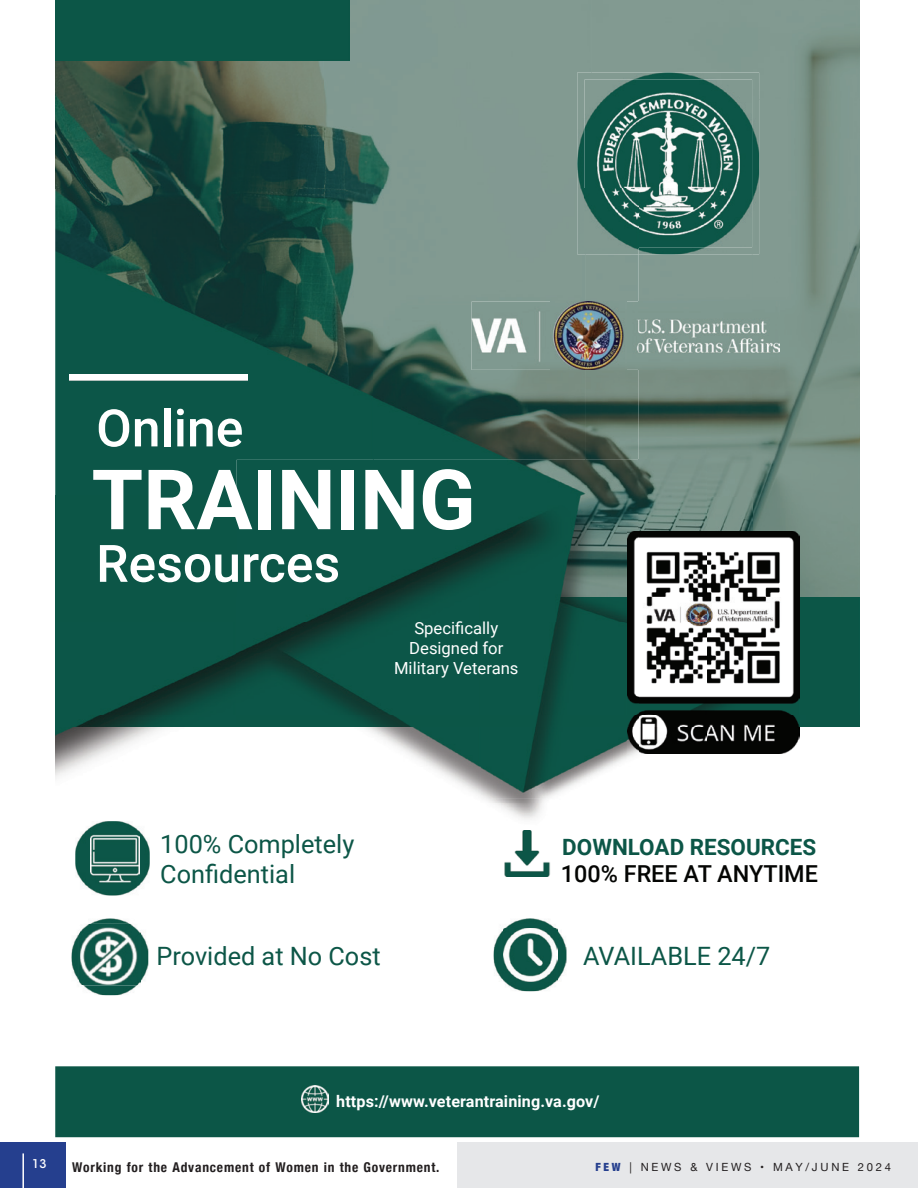
<style>
.page{position:relative;width:918px;height:1188px;background:#fff}
.page>*{position:absolute;margin:0;border:0;box-sizing:border-box;transform-origin:0 0}
.t1{font:700 83.4px "Roboto";color:#fff}
.t2{font:500 51.75px "Roboto";color:#fff}
.t3{font:25.35px/30.3px "Roboto";color:#0c5647}
.t4{font:25.2px "Roboto";color:#0c5647}
.t5{font:500 23.4px "Roboto";color:#040503}
.t6{font:700 22.5px "Roboto";color:#0c5647}
.t7{font:16.65px/20px "Roboto";color:#fff;text-align:center}
.t8{font:700 16.2px "Roboto";letter-spacing:.005em;color:#fff}
.t9{font:700 condensed 13.5px "Helvetica Neue";letter-spacing:.06em;color:#231f20}
.t10{font:500 12px "ITC Avant Garde Std";color:#fff}
.t11{font:11.25px "Helvetica Neue";letter-spacing:.24em;color:#231f20}
.s1{font-weight:900;font-stretch:condensed;color:#253f8e}
</style>
<div class="page">
<div style="left:458px;top:1143px;width:460px;height:45px;background:#e6e7e9"></div>
<div style="left:0;top:1143px;width:66px;height:45px;background:#253f8e"></div>
<hr style="left:22px;top:1153px;width:2px;height:35px;background:#fff">
<img style="left:859px;top:0;width:1px;height:598px">
<img style="left:323px;top:0;width:268px;height:189px">
<img style="left:591px;top:0;width:268px;height:99px">
<img style="left:55px;top:60px;width:268px;height:129px">
<img style="left:752px;top:99px;width:107px;height:499px">
<img style="left:638px;top:254px;width:114px;height:244px">
<img style="left:706px;top:498px;width:46px;height:33px">
<svg style="left:859px;top:714px;width:1px;height:13px"></svg>
<div style="left:806px;top:598px;width:53px;height:129px;background:#0c5647"></div>
<img style="left:859px;top:622px;width:1px;height:92px">
<svg style="left:859px;top:598px;width:1px;height:24px"></svg>
<img style="left:577px;top:73px;width:182px;height:181px">
<div style="left:55px;top:1066px;width:804px;height:71px;background:#0c5647"></div>
<img style="left:799px;top:555px;width:7px;height:159px">
<svg style="left:799px;top:714px;width:7px;height:13px"></svg>
<img style="left:237px;top:460px;width:469px;height:138px">
<img style="left:481px;top:798px;width:73px;height:5px">
<img style="left:55px;top:496px;width:182px;height:282px">
<img style="left:55px;top:189px;width:319px;height:307px">
<img style="left:373px;top:189px;width:212px;height:271px">
<img style="left:585px;top:254px;width:53px;height:206px">
<img style="left:577px;top:189px;width:61px;height:65px">
<img style="left:237px;top:598px;width:244px;height:198px">
<img style="left:481px;top:555px;width:147px;height:172px">
<img style="left:481px;top:727px;width:154px;height:71px">
<img style="left:301px;top:1085px;width:28px;height:28px">
<img style="left:69px;top:374px;width:179px;height:6px">
<img style="left:72px;top:919px;width:76px;height:76px">
<img style="left:494px;top:918px;width:72px;height:73px">
<img style="left:75px;top:821px;width:75px;height:75px">
<img style="left:91px;top:834px;width:49px;height:49px">
<img style="left:504px;top:830px;width:47px;height:47px">
<div style="left:55px;top:0;width:294px;height:60px;background:#0c5647"></div>
<img style="left:472px;top:302px;width:308px;height:68px">
<img style="left:550px;top:302px;width:77px;height:68px">
<img style="left:585px;top:80px;width:167px;height:167px">
<img style="left:585px;top:189px;width:53px;height:58px">
<img style="left:79px;top:924px;width:62px;height:61px">
<img style="left:80px;top:925px;width:61px;height:60px">
<img style="left:504px;top:928px;width:53px;height:53px">
<img style="left:706px;top:531px;width:93px;height:223px">
<img style="left:638px;top:598px;width:68px;height:156px">
<img style="left:628px;top:531px;width:10px;height:183px">
<img style="left:628px;top:727px;width:10px;height:27px">
<svg style="left:628px;top:714px;width:10px;height:13px"></svg>
<h2 class="t2" style="left:96px;top:392px;width:149px">Online</h2>
<h1 class="t1" style="left:92px;top:441px;width:386px">TRAINING</h1>
<h2 class="t2" style="left:96px;top:527px;width:246px">Resources</h2>
<p class="t7" style="left:394px;top:617px;width:126px">Specifically<br>Designed for<br>Military Veterans</p>
<h3 class="t3" style="left:160px;top:827px;width:196px">100% Completely<br>Confidential</h3>
<h3 class="t6" style="left:562px;top:831px;width:255px">DOWNLOAD RESOURCES</h3>
<h3 class="t5" style="left:561px;top:858px;width:259px">100% FREE AT ANYTIME</h3>
<h3 class="t4" style="left:157px;top:939px;width:226px">Provided at No Cost</h3>
<h3 class="t3" style="left:583px;top:940px;width:189px">AVAILABLE 24/7</h3>
<p class="t8" style="left:336px;top:1090px;width:265px">https://www.veterantraining.va.gov/</p>
<p class="t10" style="left:32px;top:1156px;width:16px">13</p>
<p class="t9" style="left:72px;top:1156px;width:369px">Working for the Advancement of Women in the Government.</p>
<p class="t11" style="left:595px;top:1159px;width:297px"><span class="s1">FEW</span> | NEWS &amp; VIEWS • MAY/JUNE 2024</p>
</div>
